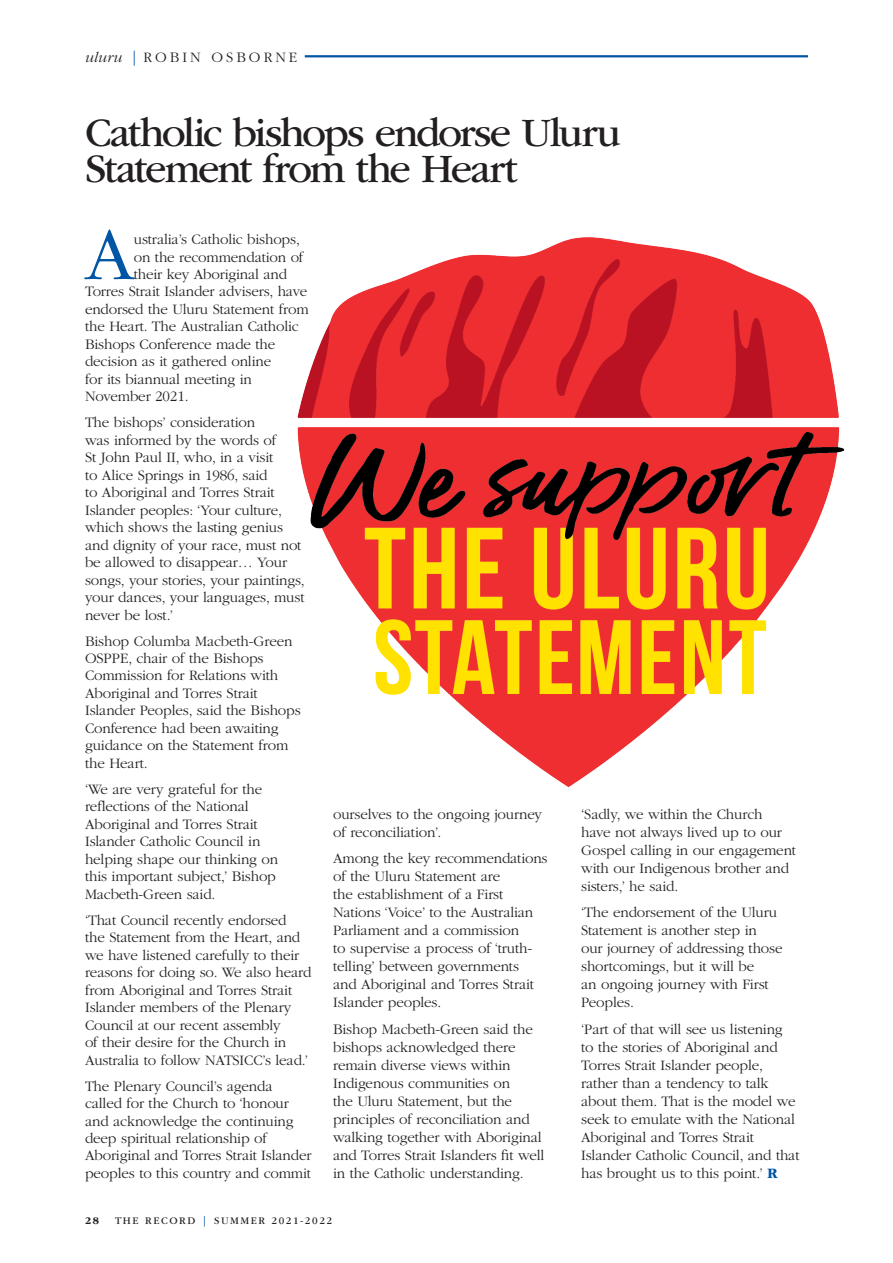
<style>
.page{position:relative;width:893px;height:1263px;background:#fff}
.page>*{position:absolute;margin:0;border:0;box-sizing:border-box;transform-origin:0 0}
.Body_-_drop_cap{font:300 77.4px "ITC Garamond Std";color:#0155a5}
.Heading{font:42px/36px "ITC Garamond Std";letter-spacing:-.05em;color:#231f20}
.BODY{font:300 15px/17.5px "ITC Garamond Std";letter-spacing:-.01em;color:#231f20}
.Body_-_drop_cap-2{font:300 15px "ITC Garamond Std";letter-spacing:-.01em;color:#231f20}
.BODY-2{font:300 15px "ITC Garamond Std";letter-spacing:.2em;color:#231f20}
.t1{font:10.5px "ITC Garamond Std";letter-spacing:.15em;color:#231f20}
.t2{font:700 10.5px "ITC Garamond Std";color:#231f20}
.s1{font-style:italic}
.s2{color:#0155a5}
.s3{font-weight:700;color:#0155a5}
</style>
<div class="page">
<hr style="left:305px;top:55px;width:503px;height:2px;background:#0155a5">
<img style="left:297px;top:237px;width:548px;height:551px">
<p class="BODY-2" style="left:85px;top:49px;width:214px"><span class="s1">uluru</span> <span class="s2">|</span> ROBIN OSBORNE</p>
<p class="Heading" style="left:85px;top:115px;width:538px">Catholic bishops endorse Uluru<br>Statement from the Heart</p>
<p class="Body_-_drop_cap" style="left:85px;top:213px;width:51px">A</p>
<p class="Body_-_drop_cap-2" style="left:134px;top:232px;width:168px">ustralia’s Catholic bishops,</p>
<p class="Body_-_drop_cap-2" style="left:134px;top:249px;width:171px">on the recommendation of</p>
<p class="Body_-_drop_cap-2" style="left:134px;top:266px;width:155px">their key Aboriginal and</p>
<p class="Body_-_drop_cap-2" style="left:85px;top:284px;width:224px">Torres Strait Islander advisers, have</p>
<p class="Body_-_drop_cap-2" style="left:85px;top:301px;width:225px">endorsed the Uluru Statement from</p>
<p class="Body_-_drop_cap-2" style="left:85px;top:319px;width:215px">the Heart. The Australian Catholic</p>
<p class="Body_-_drop_cap-2" style="left:85px;top:336px;width:192px">Bishops Conference made the</p>
<p class="Body_-_drop_cap-2" style="left:85px;top:354px;width:188px">decision as it gathered online</p>
<p class="Body_-_drop_cap-2" style="left:85px;top:371px;width:168px">for its biannual meeting in</p>
<p class="Body_-_drop_cap-2" style="left:85px;top:388px;width:105px">November 2021.</p>
<p class="BODY" style="left:85px;top:414px;width:221px">The bishops’ consideration<br>was informed by the words of<br>St John Paul II, who, in a visit<br>to Alice Springs in 1986, said<br>to Aboriginal and Torres Strait<br>Islander peoples: ‘Your culture, which shows the lasting genius and dignity of your race, must not be allowed to disappear… Your songs, your stories, your paintings, your dances, your languages, must never be lost.’</p>
<p class="BODY" style="left:85px;top:632px;width:217px">Bishop Columba Macbeth-Green<br>OSPPE, chair of the Bishops<br>Commission for Relations with<br>Aboriginal and Torres Strait<br>Islander Peoples, said the Bishops<br>Conference had been awaiting guidance on the Statement from the Heart.</p>
<p class="BODY" style="left:85px;top:780px;width:195px">‘We are very grateful for the reflections of the National<br>Aboriginal and Torres Strait<br>Islander Catholic Council in helping shape our thinking on this important subject,’ Bishop<br>Macbeth-Green said.</p>
<p class="BODY" style="left:85px;top:911px;width:228px">‘That Council recently endorsed<br>the Statement from the Heart, and we have listened carefully to their reasons for doing so. We also heard from Aboriginal and Torres Strait Islander members of the Plenary Council at our recent assembly<br>of their desire for the Church in Australia to follow NATSICC’s lead.’</p>
<p class="BODY" style="left:85px;top:1077px;width:228px">The Plenary Council’s agenda called for the Church to ‘honour and acknowledge the continuing deep spiritual relationship of Aboriginal and Torres Strait Islander peoples to this country and commit</p>
<p class="BODY" style="left:333px;top:805px;width:211px;line-height:18px">ourselves to the ongoing journey of reconciliation’.</p>
<p class="BODY" style="left:333px;top:849px;width:216px;line-height:18px">Among the key recommendations of the Uluru Statement are<br>the establishment of a First<br>Nations ‘Voice’ to the Australian<br>Parliament and a commission<br>to supervise a process of ‘truth&shy;telling’ between governments<br>and Aboriginal and Torres Strait<br>Islander peoples.</p>
<p class="BODY" style="left:333px;top:1020px;width:213px;line-height:18px">Bishop Macbeth-Green said the bishops acknowledged there remain diverse views within<br>Indigenous communities on<br>the Uluru Statement, but the principles of reconciliation and walking together with Aboriginal and Torres Strait Islanders fit well in the Catholic understanding.</p>
<p class="t2" style="left:85px;top:1214px;width:16px">28</p>
<p class="t1" style="left:115px;top:1214px;width:218px">THE RECORD <span class="s2">|</span> SUMMER 2021-2022</p>
<p class="BODY" style="left:581px;top:805px;width:216px;line-height:18px">‘Sadly, we within the Church<br>have not always lived up to our<br>Gospel calling in our engagement with our Indigenous brother and sisters,’ he said.</p>
<p class="BODY" style="left:581px;top:904px;width:203px;line-height:18px">‘The endorsement of the Uluru<br>Statement is another step in<br>our journey of addressing those shortcomings, but it will be<br>an ongoing journey with First<br>Peoples.</p>
<p class="BODY" style="left:581px;top:1020px;width:220px;line-height:18px">‘Part of that will see us listening<br>to the stories of Aboriginal and<br>Torres Strait Islander people, rather than a tendency to talk about them. That is the model we seek to emulate with the National<br>Aboriginal and Torres Strait<br>Islander Catholic Council, and that has brought us to this point.’ <span class="s3">R</span></p>
</div>
